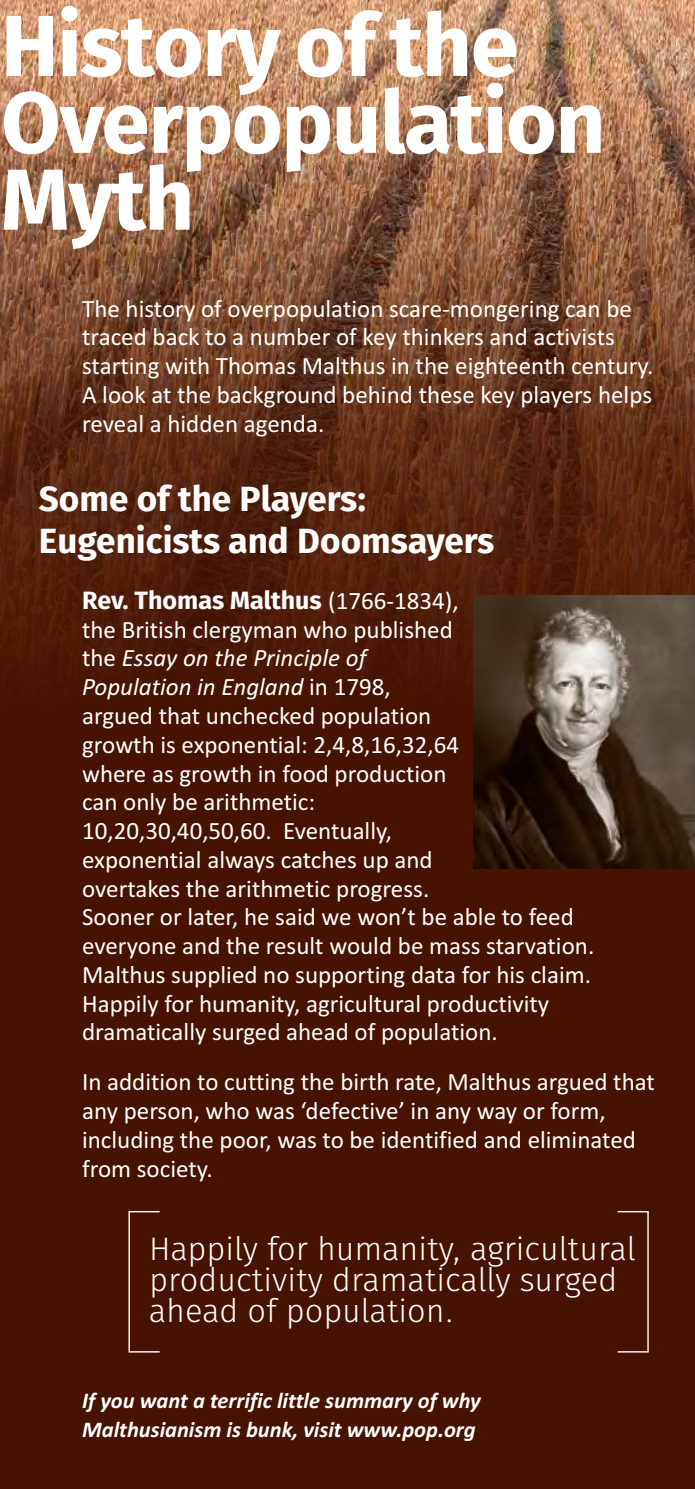
<style>
.page{position:relative;width:695px;height:1489px;background:#fff}
.page>*{position:absolute;margin:0;border:0;box-sizing:border-box;transform-origin:0 0}
.t1{font:700 86.5px/76.8px "Fira Sans OT";letter-spacing:-.015em;color:#fff}
.t2{font:700 35px/42px "Fira Sans OT";color:#fff}
.t3{font:32.5px/31.2px "Fira Sans OT Light";color:#fff}
.t4{font:25px/28.8px "Calibri";color:#fff}
.t5{font:700 25px "Fira Sans OT";color:#fff}
.t6{font:italic 700 22.5px/28.8px "Calibri";color:#fff}
.s1{font-family:"Calibri";font-weight:400}
.s2{font-style:italic}
</style>
<div class="page">
<div style="left:0;top:0;width:694px;height:1488px;background:#471200"></div>
<img style="left:0;top:0;width:694px;height:667px">
<img style="left:473px;top:595px;width:221px;height:273px">
<svg style="left:128px;top:1211px;width:521px;height:142px"></svg>
<h1 class="t1" style="left:1px;top:9px;width:606px">History of the<br>Overpopulation<br>Myth</h1>
<p class="t4" style="left:82px;top:296px;width:572px">The history of overpopulation scare-mongering can be traced back to a number of key thinkers and activists starting with Thomas Malthus in the eighteenth century.<br>A look at the background behind these key players helps reveal a hidden agenda.</p>
<h2 class="t2" style="left:39px;top:478px;width:457px">Some of the Players:<br>Eugenicists and Doomsayers</h2>
<p class="t5" style="left:82px;top:585px;width:378px">Rev. Thomas Malthus <span class="s1">(1766-1834),</span></p>
<p class="t4" style="left:82px;top:617px;width:513px">the British clergyman who published<br>the <span class="s2">Essay on the Principle of<br>Population in England</span> in 1798,<br>argued that unchecked population<br>growth is exponential: 2,4,8,16,32,64<br>where as growth in food production<br>can only be arithmetic:<br>10,20,30,40,50,60. Eventually,<br>exponential always catches up and<br>overtakes the arithmetic progress.<br>Sooner or later, he said we won’t be able to feed everyone and the result would be mass starvation.<br>Malthus supplied no supporting data for his claim.<br>Happily for humanity, agricultural productivity dramatically surged ahead of population.</p>
<p class="t4" style="left:82px;top:1069px;width:574px">In addition to cutting the birth rate, Malthus argued that any person, who was ‘defective’ in any way or form, including the poor, was to be identified and eliminated from society.</p>
<h3 class="t3" style="left:149px;top:1232px;width:488px">Happily for humanity, agricultural productivity dramatically surged ahead of population.</h3>
<p class="t6" style="left:82px;top:1387px;width:400px">If you want a terrific little summary of why<br>Malthusianism is bunk, visit www.pop.org</p>
</div>
